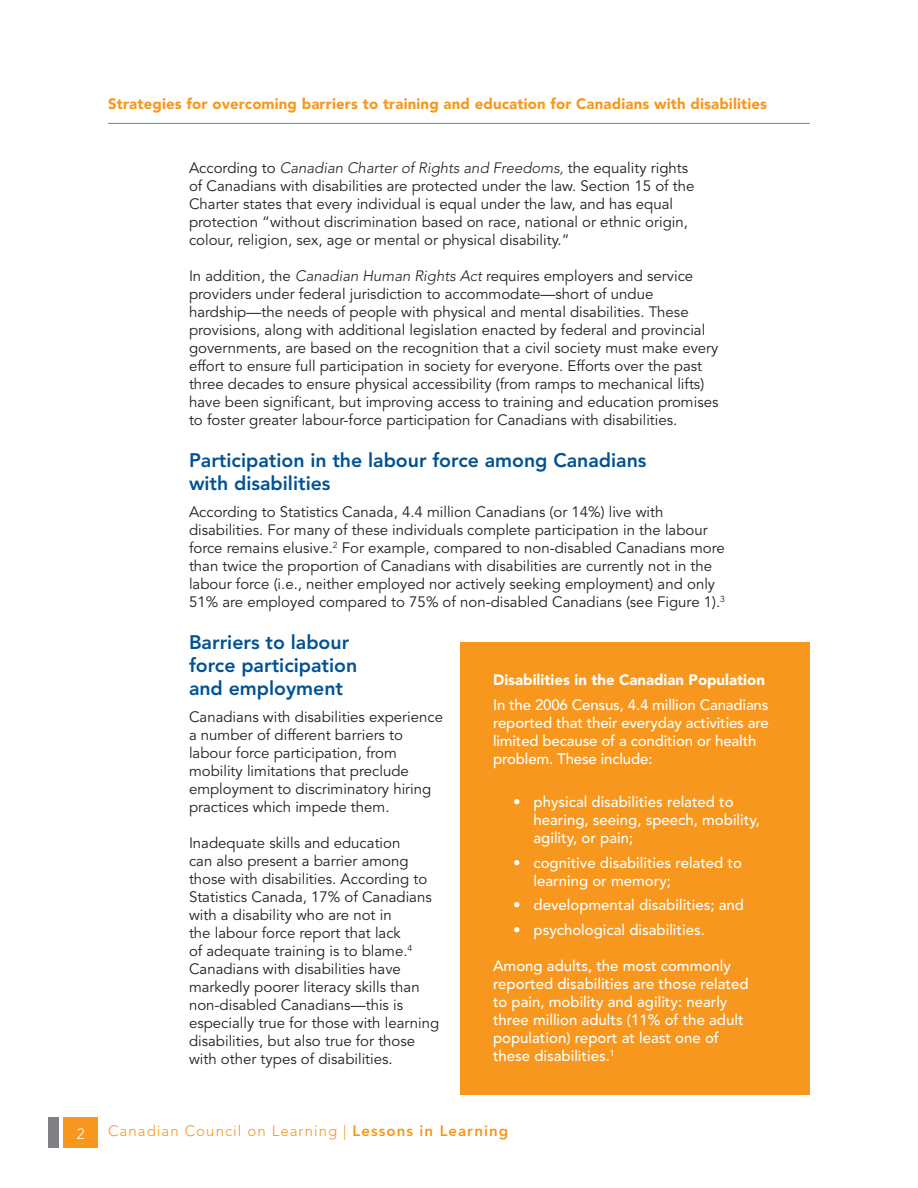
<style>
.page{position:relative;width:918px;height:1188px;background:#fff}
.page>*{position:absolute;margin:0;border:0;box-sizing:border-box;transform-origin:0 0}
.t1{font:800 19.5px/23.4px "Avenir";color:#005294}
.t2{font:15px/18px "Avenir";color:#231f20}
.t3{font:500 15px/18px "Avenir";color:#fff}
.t4{font:900 15px "Avenir";letter-spacing:.01em;color:#f7971d}
.t5{font:300 15px "Avenir";letter-spacing:.07em;color:#f7971d}
.t6{font:900 15px "Avenir";color:#fff}
.t7{font:300 15px "Avenir";color:#fff}
.s1{font-weight:300;font-style:italic}
.s2{font-weight:800}
</style>
<div class="page">
<div style="left:63px;top:1117px;width:35px;height:31px;background:#f7971d"></div>
<div style="left:48px;top:1117px;width:11px;height:31px;background:#7e8083"></div>
<hr style="left:108px;top:123px;width:702px;height:1px;background:#7e8083">
<div style="left:460px;top:643px;width:350px;height:452px;background:#f7971d"></div>
<p class="t4" style="left:108px;top:95px;width:661px">Strategies for overcoming barriers to training and education for Canadians with disabilities</p>
<p class="t2" style="left:189px;top:160px;width:507px">According to <span class="s1">Canadian Charter of Rights and Freedoms,</span> the equality rights of Canadians with disabilities are protected under the law. Section 15 of the Charter states that every individual is equal under the law, and has equal protection “without discrimination based on race, national or ethnic origin, colour, religion, sex, age or mental or physical disability.”</p>
<p class="t2" style="left:189px;top:268px;width:531px">In addition, the <span class="s1">Canadian Human Rights Act</span> requires employers and service providers under federal jurisdiction to accommodate—short of undue hardship—the needs of people with physical and mental disabilities. These provisions, along with additional legislation enacted by federal and provincial governments, are based on the recognition that a civil society must make every effort to ensure full participation in society for everyone. Efforts over the past three decades to ensure physical accessibility (from ramps to mechanical lifts) have been significant, but improving access to training and education promises to foster greater labour-force participation for Canadians with disabilities.</p>
<p class="t1" style="left:189px;top:448px;width:459px">Participation in the labour force among Canadians with disabilities</p>
<p class="t2" style="left:189px;top:503px;width:538px">According to Statistics Canada, 4.4 million Canadians (or 14%) live with disabilities. For many of these individuals complete participation in the labour force remains elusive.<sup>2</sup> For example, compared to non-disabled Canadians more than twice the proportion of Canadians with disabilities are currently not in the labour force (i.e., neither employed nor actively seeking employment) and only 51% are employed compared to 75% of non-disabled Canadians (see Figure 1).<sup>3</sup></p>
<p class="t1" style="left:189px;top:630px;width:170px">Barriers to labour force participation and employment</p>
<p class="t2" style="left:189px;top:709px;width:256px">Canadians with disabilities experience a number of different barriers to labour force participation, from mobility limitations that preclude employment to discriminatory hiring practices which impede them.</p>
<p class="t2" style="left:189px;top:835px;width:252px">Inadequate skills and education<br>can also present a barrier among those with disabilities. According to Statistics Canada, 17% of Canadians with a disability who are not in<br>the labour force report that lack<br>of adequate training is to blame.<sup>4<br></sup>Canadians with disabilities have markedly poorer literacy skills than non-disabled Canadians—this is especially true for those with learning disabilities, but also true for those with other types of disabilities.</p>
<p class="t6" style="left:493px;top:671px;width:273px">Disabilities in the Canadian Population</p>
<p class="t3" style="left:493px;top:696px;width:277px">I n the 2006 Census, 4.4 million Canadians reported that their everyday activities are limited because of a condition or health problem. These include:</p>
<p class="t3" style="left:534px;top:793px;width:228px;text-indent:-20px">• physical disabilities related to hearing, seeing, speech, mobility, agility, or pain;</p>
<p class="t3" style="left:534px;top:854px;width:210px;text-indent:-20px">• cognitive disabilities related to learning or memory;</p>
<p class="t3" style="left:513px;top:897px;width:232px">• developmental disabilities; and</p>
<p class="t3" style="left:513px;top:921px;width:193px">• psychological disabilities.</p>
<p class="t3" style="left:493px;top:957px;width:257px">Among adults, the most commonly reported disabilities are those related to pain, mobility and agility: nearly three million adults (11% of the adult population) report at least one of these disabilities.<sup>1</sup></p>
<p class="t7" style="left:77px;top:1125px;width:9px">2</p>
<p class="t5" style="left:108px;top:1122px;width:402px">Canadian Council on Learning | <span class="s2">Lessons in Learning</span></p>
</div>
